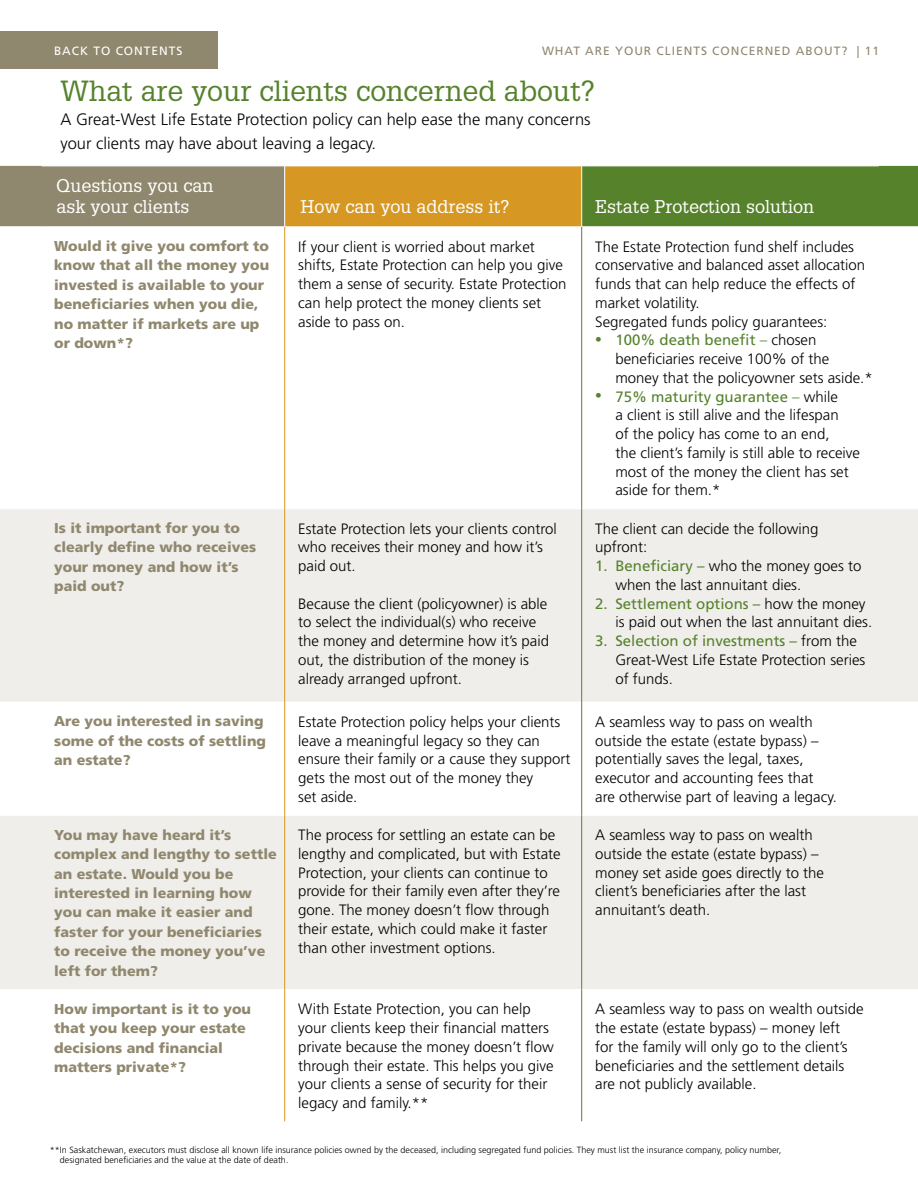
<style>
.page{position:relative;width:918px;height:1188px;background:#fff}
.page>*{position:absolute;margin:0;border:0;box-sizing:border-box;transform-origin:0 0}
.t1{font:28.5px "Glypha LT Std";color:#56822c}
.t2{font:18px/21px "Glypha LT Std";color:#fff}
.t3{font:300 16.5px/24px "Frutiger LT Std";color:#000}
.t4{font:300 15px/18.8px "Frutiger LT Std";color:#000}
.t5{font:900 14.25px/19.5px "Frutiger LT Std";color:#90886e}
.t6{font:12px "Frutiger LT Std";letter-spacing:.08em;color:#90886e}
.t7{font:12px "Frutiger LT Std";letter-spacing:.08em;color:#fff}
.t8{font:300 9px/10.5px "Frutiger LT Std";color:#000}
.s1{font-weight:400;font-stretch:condensed;font-size:13.5px;color:#56822c}
.s2{font-weight:400;color:#56822c}
.s3{color:#56822c}
</style>
<div class="page">
<div style="left:0;top:166px;width:284px;height:61px;background:#90886e"></div>
<div style="left:285px;top:166px;width:297px;height:61px;background:#d69823"></div>
<div style="left:582px;top:166px;width:336px;height:61px;background:#56822c"></div>
<svg style="left:0;top:510px;width:918px;height:479px;fill:#f0eeeb"></svg>
<hr style="left:41px;top:166px;width:244px;height:1px;background:#fff">
<hr style="left:285px;top:166px;width:297px;height:1px;background:#fff">
<hr style="left:582px;top:166px;width:297px;height:1px;background:#fff">
<hr style="left:581px;top:166px;width:1px;height:61px;background:#fff">
<hr style="left:0;top:702px;width:41px;height:1px;background:#fff">
<hr style="left:41px;top:702px;width:243px;height:1px;background:#fff">
<hr style="left:285px;top:702px;width:296px;height:1px;background:#fff">
<hr style="left:582px;top:702px;width:297px;height:1px;background:#fff">
<hr style="left:879px;top:702px;width:39px;height:1px;background:#fff">
<hr style="left:0;top:815px;width:41px;height:1px;background:#fff">
<hr style="left:41px;top:815px;width:243px;height:1px;background:#fff">
<hr style="left:285px;top:815px;width:296px;height:1px;background:#fff">
<hr style="left:582px;top:815px;width:297px;height:1px;background:#fff">
<hr style="left:879px;top:815px;width:39px;height:1px;background:#fff">
<hr style="left:284px;top:227px;width:1px;height:282px;background:#d69823">
<hr style="left:284px;top:509px;width:1px;height:193px;background:#d69823">
<hr style="left:284px;top:702px;width:1px;height:113px;background:#d69823">
<hr style="left:284px;top:815px;width:1px;height:175px;background:#d69823">
<hr style="left:284px;top:990px;width:1px;height:131px;background:#d69823">
<hr style="left:581px;top:227px;width:1px;height:282px;background:#56822c">
<hr style="left:581px;top:509px;width:1px;height:193px;background:#56822c">
<hr style="left:581px;top:702px;width:1px;height:113px;background:#56822c">
<hr style="left:581px;top:815px;width:1px;height:175px;background:#56822c">
<hr style="left:581px;top:990px;width:1px;height:131px;background:#56822c">
<div style="left:0;top:31px;width:217px;height:38px;background:#90886e"></div>
<p class="t7" style="left:54px;top:44px;width:130px">BACK TO CONTENTS</p>
<p class="t6" style="left:542px;top:43px;width:339px">WHAT ARE YOUR CLIENTS CONCERNED ABOUT? | 11</p>
<h1 class="t1" style="left:60px;top:74px;width:536px">What are your clients concerned about?</h1>
<p class="t3" style="left:60px;top:108px;width:532px">A Great-West Life Estate Protection policy can help ease the many concerns your clients may have about leaving a legacy.</p>
<p class="t2" style="left:56px;top:175px;width:159px">Questions you can ask your clients</p>
<p class="t2" style="left:300px;top:196px;width:211px">How can you address it?</p>
<p class="t2" style="left:595px;top:196px;width:221px">Estate Protection solution</p>
<p class="t5" style="left:54px;top:236px;width:217px">Would it give you comfort to know that all the money you invested is available to your beneficiaries when you die, no matter if markets are up or down*?</p>
<p class="t4" style="left:298px;top:237px;width:270px">If your client is worried about market shifts, Estate Protection can help you give them a sense of security. Estate Protection can help protect the money clients set aside to pass on.</p>
<p class="t4" style="left:595px;top:237px;width:272px">The Estate Protection fund shelf includes conservative and balanced asset allocation funds that can help reduce the effects of market volatility.<br>Segregated funds policy guarantees:</p>
<p class="t4" style="left:615px;top:331px;width:259px;text-indent:-20px"><span class="s1">•</span> <span class="s2">100% death benefit</span> <span class="s3">–</span> chosen beneficiaries receive 100% of the money that the policyowner sets aside.*</p>
<p class="t4" style="left:615px;top:387px;width:246px;text-indent:-20px"><span class="s1">•</span> <span class="s2">75% maturity guarantee</span> <span class="s3">–</span> while<br>a client is still alive and the lifespan<br>of the policy has come to an end,<br>the client’s family is still able to receive most of the money the client has set aside for them.*</p>
<p class="t5" style="left:54px;top:518px;width:204px">Is it important for you to clearly define who receives your money and how it’s paid out?</p>
<p class="t4" style="left:298px;top:519px;width:260px">Estate Protection lets your clients control who receives their money and how it’s paid out.</p>
<p class="t4" style="left:298px;top:594px;width:252px">Because the client (policyowner) is able to select the individual(s) who receive the money and determine how it’s paid out, the distribution of the money is already arranged upfront.</p>
<p class="t4" style="left:595px;top:519px;width:225px">The client can decide the following upfront:</p>
<p class="t4" style="left:615px;top:557px;width:247px;text-indent:-20px"><span class="s2">1. Beneficiary –</span> who the money goes to when the last annuitant dies.</p>
<p class="t4" style="left:615px;top:594px;width:258px;text-indent:-20px"><span class="s2">2. Settlement options –</span> how the money is paid out when the last annuitant dies.</p>
<p class="t4" style="left:615px;top:632px;width:251px;text-indent:-20px"><span class="s2">3. Selection of investments –</span> from the<br>Great-West Life Estate Protection series of funds.</p>
<p class="t5" style="left:54px;top:711px;width:213px">Are you interested in saving some of the costs of settling an estate?</p>
<p class="t4" style="left:298px;top:712px;width:274px">Estate Protection policy helps your clients leave a meaningful legacy so they can ensure their family or a cause they support gets the most out of the money they<br>set aside.</p>
<p class="t4" style="left:595px;top:712px;width:243px">A seamless way to pass on wealth outside the estate (estate bypass) – potentially saves the legal, taxes, executor and accounting fees that are otherwise part of leaving a legacy.</p>
<p class="t5" style="left:54px;top:825px;width:224px">You may have heard it’s complex and lengthy to settle an estate. Would you be interested in learning how you can make it easier and faster for your beneficiaries to receive the money you’ve left for them?</p>
<p class="t4" style="left:298px;top:826px;width:264px">The process for settling an estate can be lengthy and complicated, but with Estate Protection, your clients can continue to provide for their family even after they’re gone. The money doesn’t flow through their estate, which could make it faster than other investment options.</p>
<p class="t4" style="left:595px;top:826px;width:230px">A seamless way to pass on wealth outside the estate (estate bypass) – money set aside goes directly to the client’s beneficiaries after the last annuitant’s death.</p>
<p class="t5" style="left:54px;top:999px;width:198px">How important is it to you that you keep your estate decisions and financial matters private*?</p>
<p class="t4" style="left:298px;top:1000px;width:257px">With Estate Protection, you can help your clients keep their financial matters private because the money doesn’t flow through their estate. This helps you give your clients a sense of security for their legacy and family.**</p>
<p class="t4" style="left:595px;top:1000px;width:270px">A seamless way to pass on wealth outside the estate (estate bypass) – money left<br>for the family will only go to the client’s beneficiaries and the settlement details are not publicly available.</p>
<p class="t8" style="left:60px;top:1144px;width:723px;text-indent:-10px">**In Saskatchewan, executors must disclose all known life insurance policies owned by the deceased, including segregated fund policies. They must list the insurance company, policy number, designated beneficiaries and the value at the date of death.</p>
</div>
